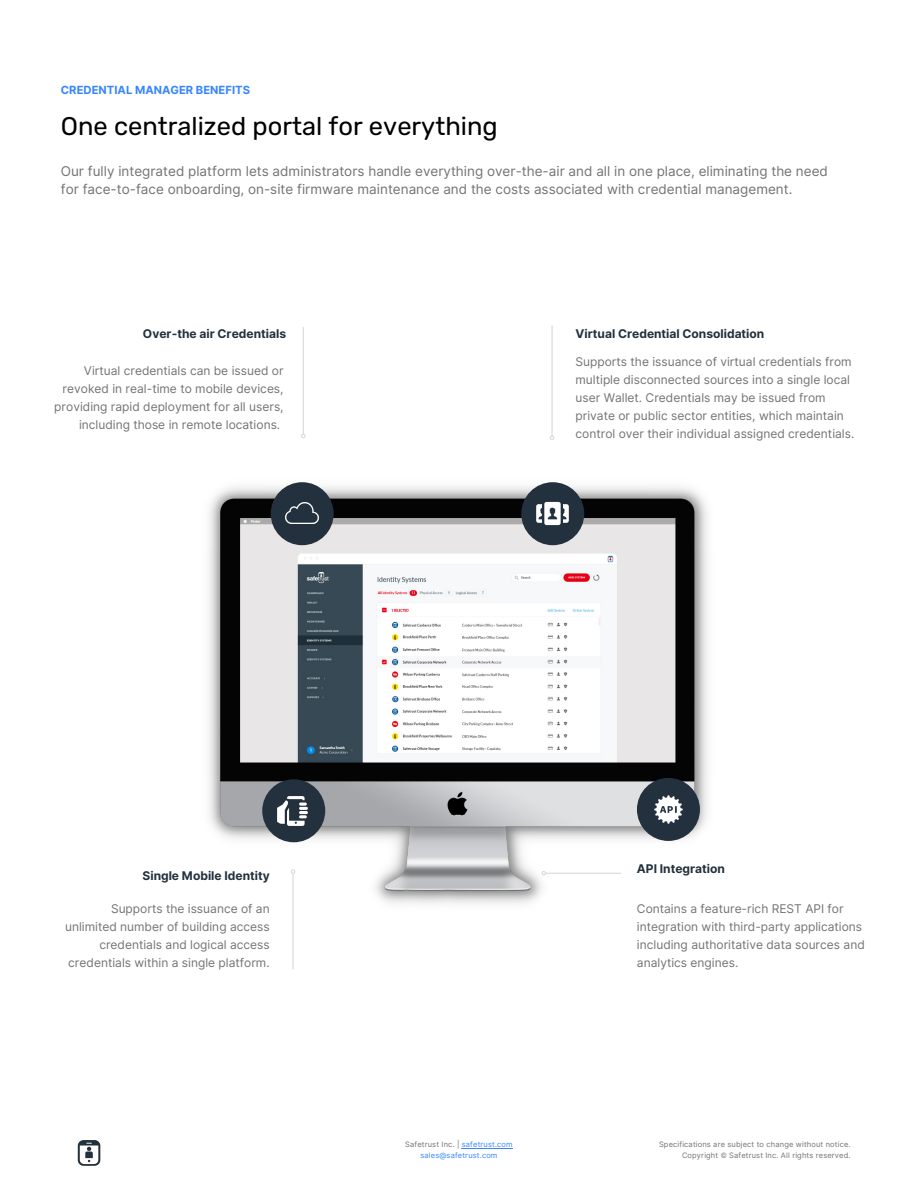
<style>
.page{position:relative;width:918px;height:1188px;background:#fff}
.page>*{position:absolute;margin:0;border:0;box-sizing:border-box;transform-origin:0 0}
.t1{font:25.5px "Rubik";color:#000}
.t2{font:13.5px/18px "Inter";color:#737373}
.t3{font:12px/18px "Inter";color:#737373;text-align:right}
.t4{font:700 12px "Inter";color:#23303d}
.t5{font:700 11.25px "Inter";color:#3885ff}
.t6{font:7.5px "Inter";letter-spacing:.02em;color:#737373}
.t7{font:7.5px "Inter";letter-spacing:.02em;color:#3885ff}
.s1{color:#3885ff}
</style>
<div class="page">
<img style="left:77px;top:1140px;width:24px;height:26px">
<img style="left:209px;top:482px;width:499px;height:422px">
<div style="left:521px;top:482px;width:63px;height:63px;background:#23303d;border-radius:50%"></div>
<div style="left:271px;top:482px;width:63px;height:63px;background:#23303d;border-radius:50%"></div>
<div style="left:262px;top:779px;width:63px;height:63px;background:#23303d;border-radius:50%"></div>
<hr style="left:303px;top:327px;width:1px;height:107px;background:#d9d9d9">
<svg style="left:301px;top:433px;width:5px;height:5px"></svg>
<hr style="left:551px;top:326px;width:2px;height:109px;background:#d9d9d9">
<svg style="left:550px;top:435px;width:5px;height:5px"></svg>
<hr style="left:546px;top:873px;width:75px;height:1px;background:#d9d9d9">
<svg style="left:541px;top:870px;width:6px;height:6px"></svg>
<div style="left:637px;top:778px;width:63px;height:63px;background:#23303d;border-radius:50%"></div>
<hr style="left:292px;top:874px;width:2px;height:95px;background:#d9d9d9">
<svg style="left:290px;top:869px;width:6px;height:6px"></svg>
<img style="left:285px;top:502px;width:34px;height:22px">
<img style="left:277px;top:796px;width:31px;height:30px">
<img style="left:654px;top:795px;width:29px;height:29px">
<img style="left:536px;top:501px;width:33px;height:25px">
<hr style="left:462px;top:1148px;width:51px;height:1px;background:#3885ff">
<p class="t5" style="left:61px;top:83px;width:191px">CREDENTIAL MANAGER BENEFITS</p>
<p class="t1" style="left:61px;top:112px;width:438px">One centralized portal for everything</p>
<p class="t2" style="left:61px;top:162px;width:769px">Our fully integrated platform lets administrators handle everything over-the-air and all in one place, eliminating the need for face-to-face onboarding, on-site firmware maintenance and the costs associated with credential management.</p>
<p class="t4" style="left:143px;top:326px;width:145px">Over-the air Credentials</p>
<p class="t3" style="left:54px;top:362px;width:231px">Virtual credentials can be issued or revoked in real-time to mobile devices, providing rapid deployment for all users, including those in remote locations.</p>
<p class="t4" style="left:576px;top:326px;width:190px">Virtual Credential Consolidation</p>
<p class="t3" style="left:576px;top:353px;width:280px;text-align:left">Supports the issuance of virtual credentials from multiple disconnected sources into a single local user Wallet. Credentials may be issued from private or public sector entities, which maintain control over their individual assigned credentials.</p>
<p class="t4" style="left:143px;top:869px;width:129px">Single Mobile Identity</p>
<p class="t3" style="left:65px;top:899px;width:206px">Supports the issuance of an unlimited number of building access credentials and logical access credentials within a single platform.</p>
<p class="t6" style="left:405px;top:1140px;width:109px">Safetrust Inc. | <span class="s1">safetrust.com</span></p>
<p class="t7" style="left:420px;top:1151px;width:79px">sales@safetrust.com</p>
<p class="t4" style="left:637px;top:862px;width:90px">API Integration</p>
<p class="t3" style="left:637px;top:900px;width:229px;text-align:left">Contains a feature-rich REST API for integration with third-party applications including authoritative data sources and analytics engines.</p>
<p class="t6" style="left:659px;top:1140px;width:193px">Specifications are subject to change without notice.</p>
<p class="t6" style="left:682px;top:1151px;width:170px">Copyright © Safetrust Inc. All rights reserved.</p>
</div>
